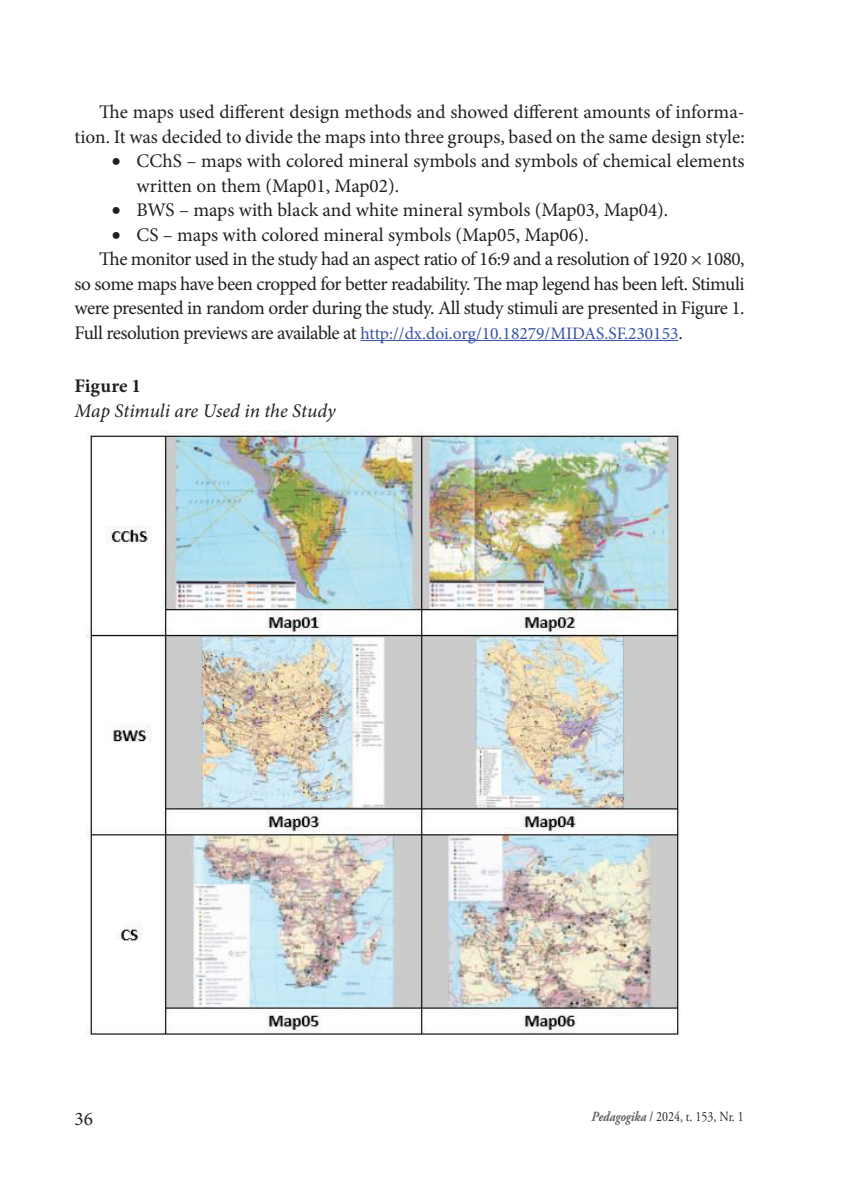
<style>
.page{position:relative;width:844px;height:1191px;background:#fff}
.page>*{position:absolute;margin:0;border:0;box-sizing:border-box;transform-origin:0 0}
.t1{font:19.25px/24.5px "Minion Pro";letter-spacing:-.01em;color:#231f20;text-align:right}
.t2{font:italic 19.25px "Minion Pro";color:#231f20}
.t3{font:700 19.25px "Minion Pro";color:#231f20}
.t4{font:17.5px "Minion Pro";color:#3853a3}
.t5{font:14px "Adobe Garamond Pro";color:#231f20;scale:.85 1}
.s1{font-size:19.25px;color:#231f20}
.s2{font-weight:700;font-style:italic;color:#636366}
</style>
<div class="page">
<hr style="left:360px;top:340px;width:318px;height:1px;background:#3853a3">
<img style="left:86px;top:431px;width:595px;height:604px">
<p class="t1" style="left:74px;top:100px;width:671px">The maps used different design methods and showed different amounts of informa&shy;tion. It was decided to divide the maps into three groups, based on the same design style:</p>
<p class="t1" style="left:136px;top:149px;width:609px;text-align:left;text-indent:-25px">• CChS – maps with colored mineral symbols and symbols of chemical elements written on them (Map01, Map02).</p>
<p class="t1" style="left:112px;top:198px;width:558px">• BWS – maps with black and white mineral symbols (Map03, Map04).</p>
<p class="t1" style="left:112px;top:222px;width:478px">• CS – maps with colored mineral symbols (Map05, Map06).</p>
<p class="t1" style="left:99px;top:247px;width:646px">The monitor used in the study had an aspect ratio of 16:9 and a resolution of 1920 × 1080,</p>
<p class="t1" style="left:74px;top:271px;width:671px">so some maps have been cropped for better readability. The map legend has been left. Stimuli</p>
<p class="t1" style="left:74px;top:296px;width:671px">were presented in random order during the study. All study stimuli are presented in Figure 1.</p>
<p class="t4" style="left:74px;top:321px;width:609px"><span class="s1">Full resolution previews are available at</span> http://dx.doi.org/10.18279/MIDAS.SF.230153<span class="s1">.</span></p>
<p class="t3" style="left:74px;top:372px;width:68px">Figure 1</p>
<p class="t2" style="left:74px;top:397px;width:262px">Map Stimuli are Used in the Study</p>
<p class="t1" style="left:74px;top:1106px;width:20px">36</p>
<p class="t5" style="left:591px;top:1108px;width:180px"><span class="s2">Pedagogika</span> / 2024, t. 153, Nr. 1</p>
</div>
